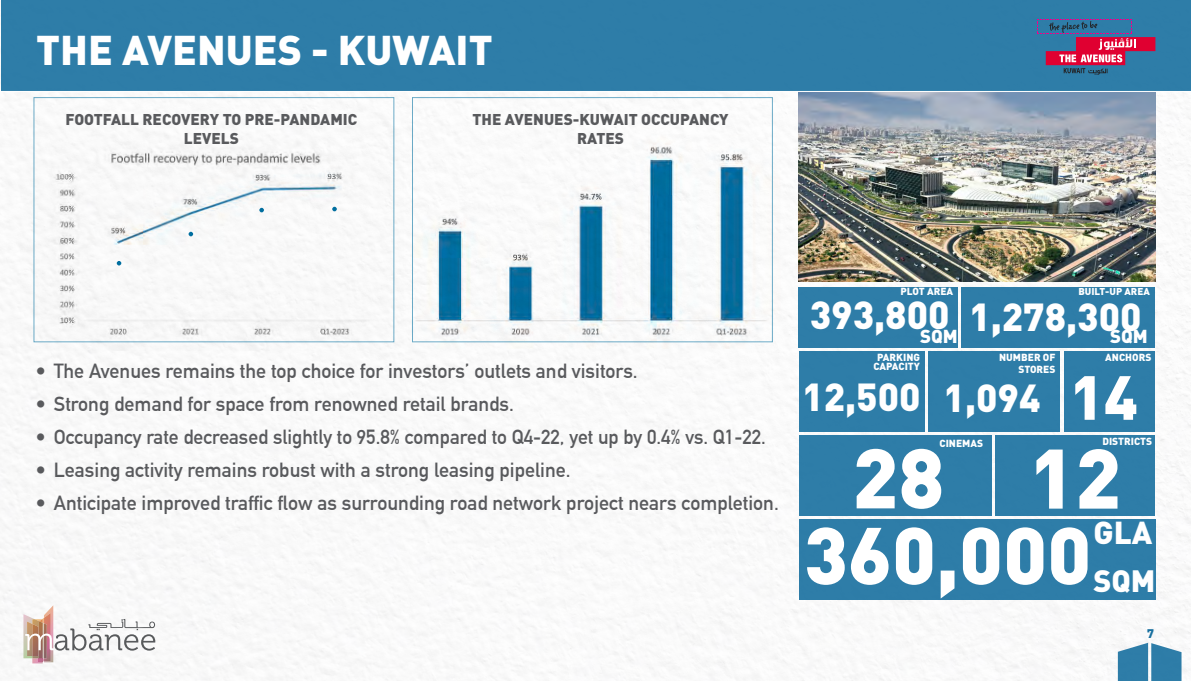
<style>
.page{position:relative;width:1191px;height:681px;background:#fff}
.page>*{position:absolute;margin:0;border:0;box-sizing:border-box;transform-origin:0 0}
.t1{font:900 82.9px "DIN";color:#fff}
.t2{font:900 79.3px "DIN";color:#fff}
.t3{font:900 61.3px "DIN";color:#fff}
.t4{font:900 41px "DIN";color:#fff}
.t5{font:900 38.6px "DIN";color:#fff}
.t6{font:900 31.3px "DIN";color:#fff}
.t7{font:900 30.5px "DIN";color:#fff}
.t8{font:700 20px "DIN Alternate";color:#595a5d}
.t9{font:900 18.5px "DIN";color:#fff}
.t10{font:900 15.5px/18.5px "DIN";color:#595a5d;text-align:center}
.t11{font:900 12.4px "DIN";color:#176f9f}
.t12{font:900 10.2px/9.2px "DIN";color:#fff;text-align:center}
.t13{font:900 9.9px "DIN";color:#fff}
</style>
<div class="page">
<img style="left:0;top:90px;width:1191px;height:590px">
<div style="left:1px;top:0;width:1190px;height:90px;background:#2e7da8"></div>
<svg style="left:1037px;top:19px;width:118px;height:56px"></svg>
<img style="left:21px;top:121px;width:382px;height:229px">
<img style="left:411px;top:135px;width:370px;height:213px">
<svg style="left:259px;top:208px;width:5px;height:4px"></svg>
<svg style="left:332px;top:207px;width:5px;height:4px"></svg>
<svg style="left:189px;top:232px;width:4px;height:4px"></svg>
<svg style="left:117px;top:261px;width:4px;height:4px"></svg>
<div style="left:798px;top:287px;width:160px;height:60px;background:#2e7da8"></div>
<div style="left:798px;top:435px;width:193px;height:80px;background:#2e7da8"></div>
<div style="left:961px;top:287px;width:194px;height:60px;background:#2e7da8"></div>
<div style="left:799px;top:351px;width:125px;height:80px;background:#2e7da8"></div>
<div style="left:928px;top:351px;width:132px;height:80px;background:#2e7da8"></div>
<div style="left:995px;top:435px;width:160px;height:80px;background:#2e7da8"></div>
<div style="left:1064px;top:351px;width:91px;height:80px;background:#2e7da8"></div>
<div style="left:799px;top:519px;width:356px;height:80px;background:#2e7da8"></div>
<img style="left:798px;top:92px;width:357px;height:190px">
<hr style="left:0;top:91px;width:1191px;height:1px;background:#fff">
<svg style="left:1117px;top:642px;width:64px;height:38px"></svg>
<svg style="left:23px;top:605px;width:132px;height:58px"></svg>
<p class="t4" style="left:36px;top:23px;width:458px">THE AVENUES - KUWAIT</p>
<p class="t10" style="left:65px;top:110px;width:293px">FOOTFALL RECOVERY TO PRE-PANDAMIC<br>LEVELS</p>
<p class="t10" style="left:472px;top:110px;width:257px">THE AVENUES-KUWAIT OCCUPANCY<br>RATES</p>
<p class="t8" style="left:36px;top:355px;width:603px">• The Avenues remains the top choice for investors’ outlets and visitors.</p>
<p class="t8" style="left:36px;top:388px;width:479px">• Strong demand for space from renowned retail brands.</p>
<p class="t8" style="left:36px;top:421px;width:731px">• Occupancy rate decreased slightly to 95.8% compared to Q4-22, yet up by 0.4% vs. Q1-22.</p>
<p class="t8" style="left:36px;top:454px;width:536px">• Leasing activity remains robust with a strong leasing pipeline.</p>
<p class="t8" style="left:36px;top:487px;width:744px">• Anticipate improved traffic flow as surrounding road network project nears completion.</p>
<p class="t12" style="left:900px;top:286px;width:54px">PLOT AREA</p>
<p class="t13" style="left:1078px;top:285px;width:73px">BUILT-UP AREA</p>
<p class="t5" style="left:809px;top:289px;width:141px">393,800</p>
<p class="t9" style="left:920px;top:323px;width:39px">SQM</p>
<p class="t5" style="left:969px;top:291px;width:174px">1,278,300</p>
<p class="t9" style="left:1110px;top:323px;width:39px">SQM</p>
<p class="t12" style="left:873px;top:352px;width:48px">PARKING<br>CAPACITY</p>
<p class="t12" style="left:999px;top:350px;width:58px;line-height:12.2px;text-align:right">NUMBER OF<br>STORES</p>
<p class="t12" style="left:1105px;top:352px;width:48px">ANCHORS</p>
<p class="t5" style="left:802px;top:371px;width:120px">12,500</p>
<p class="t5" style="left:943px;top:372px;width:98px">1,094</p>
<p class="t3" style="left:1069px;top:356px;width:70px">14</p>
<p class="t1" style="left:852px;top:422px;width:94px">28</p>
<p class="t1" style="left:1029px;top:423px;width:94px">12</p>
<p class="t12" style="left:939px;top:438px;width:45px">CINEMAS</p>
<p class="t12" style="left:1102px;top:436px;width:51px">DISTRICTS</p>
<p class="t6" style="left:1093px;top:512px;width:60px">GLA</p>
<p class="t2" style="left:803px;top:502px;width:289px">360,000</p>
<p class="t7" style="left:1093px;top:560px;width:64px">SQM</p>
<p class="t11" style="left:1147px;top:624px;width:8px">7</p>
</div>
